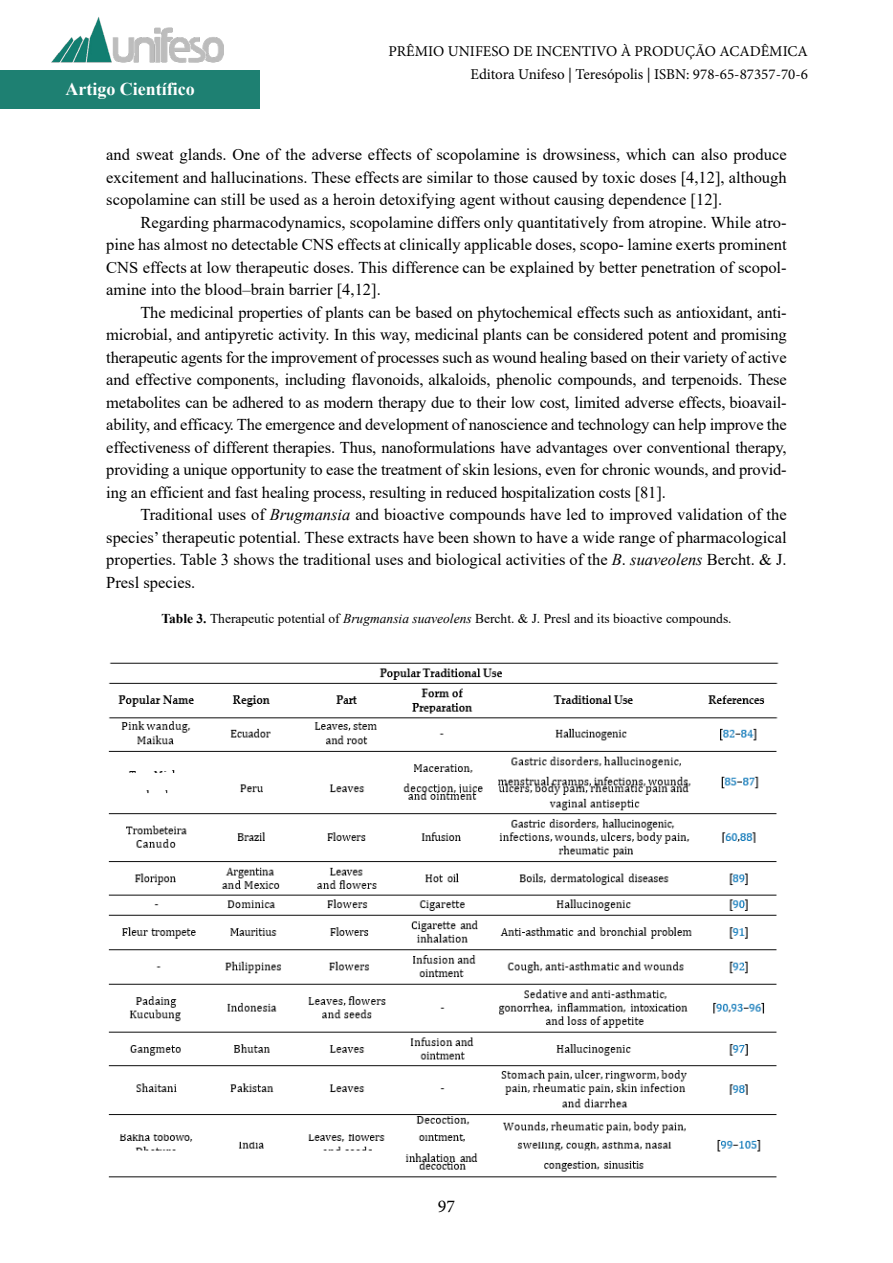
<style>
.page{position:relative;width:893px;height:1263px;background:#fff}
.page>*{position:absolute;margin:0;border:0;box-sizing:border-box;transform-origin:0 0}
.t1{font:700 18px "Times New Roman";color:#fff}
.t2{font:18px "Minion Pro";color:#000}
.t3{font:16.5px/22.5px "Times New Roman";color:#000;text-align:justify}
.t4{font:15px/22.5px "Minion Pro";color:#000;text-align:right}
.t5{font:13.5px "Times New Roman";color:#000}
.s1{font-style:italic}
.s2{font-weight:700}
</style>
<div class="page">
<div style="left:0;top:71px;width:259px;height:38px;background:#1e8072"></div>
<img style="left:51px;top:17px;width:173px;height:54px">
<img style="left:108px;top:662px;width:671px;height:516px">
<p class="t1" style="left:65px;top:76px;width:131px">Artigo Científico</p>
<p class="t4" style="left:389px;top:40px;width:421px">PRÊMIO UNIFESO DE INCENTIVO À PRODUÇÃO ACADÊMICA<br>Editora Unifeso | Teresópolis | ISBN: 978-65-87357-70-6</p>
<p class="t3" style="left:106px;top:143px;width:682px">and sweat glands. One of the adverse effects of scopolamine is drowsiness, which can also produce excitement and hallucinations. These effects are similar to those caused by toxic doses [4,12], although scopolamine can still be used as a heroin detoxifying agent without causing dependence [12].</p>
<p class="t3" style="left:106px;top:210px;width:682px;text-indent:34px">Regarding pharmacodynamics, scopolamine differs only quantitatively from atropine. While atro&shy;pine has almost no detectable CNS effects at clinically applicable doses, scopo- lamine exerts prominent CNS effects at low therapeutic doses. This difference can be explained by better penetration of scopol&shy;amine into the blood–brain barrier [4,12].</p>
<p class="t3" style="left:106px;top:301px;width:682px;text-indent:34px">The medicinal properties of plants can be based on phytochemical effects such as antioxidant, anti&shy;microbial, and antipyretic activity. In this way, medicinal plants can be considered potent and promising therapeutic agents for the improvement of processes such as wound healing based on their variety of active and effective components, including flavonoids, alkaloids, phenolic compounds, and terpenoids. These metabolites can be adhered to as modern therapy due to their low cost, limited adverse effects, bioavail&shy;ability, and efficacy. The emergence and development of nanoscience and technology can help improve the effectiveness of different therapies. Thus, nanoformulations have advantages over conventional therapy, providing a unique opportunity to ease the treatment of skin lesions, even for chronic wounds, and provid&shy;ing an efficient and fast healing process, resulting in reduced hospitalization costs [81].</p>
<p class="t3" style="left:106px;top:503px;width:682px;text-indent:34px">Traditional uses of <span class="s1">Brugmansia</span> and bioactive compounds have led to improved validation of the species’ therapeutic potential. These extracts have been shown to have a wide range of pharmacological properties. Table 3 shows the traditional uses and biological activities of the <span class="s1">B</span>. <span class="s1">suaveolens</span> Bercht. &amp; J.<br>Presl species.</p>
<p class="t5" style="left:161px;top:609px;width:572px"><span class="s2">Table 3.</span> Therapeutic potential of <span class="s1">Brugmansia suaveolens</span> Bercht. &amp; J. Presl and its bioactive compounds.</p>
<p class="t2" style="left:438px;top:1194px;width:19px">97</p>
</div>
